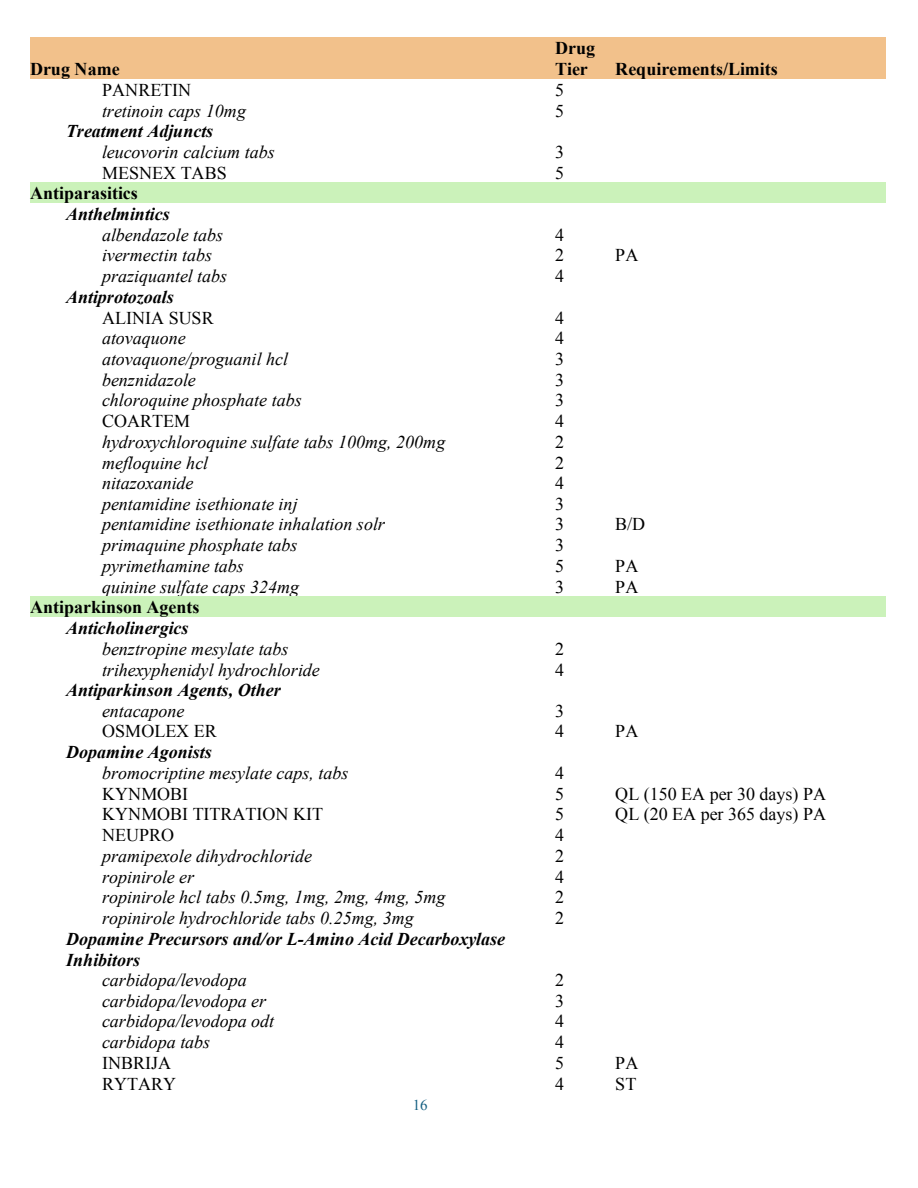
<style>
.page{position:relative;width:918px;height:1188px;background:#fff}
.page>*{position:absolute;margin:0;border:0;box-sizing:border-box;transform-origin:0 0}
.t1{font:italic 18px "Times New Roman";color:#000}
.t2{font:18px "Times New Roman";color:#000}
.t3{font:italic 700 18px/21px "Times New Roman";color:#000}
.t4{font:700 18px/20.7px "Times New Roman";color:#000}
.t5{font:15px "Times New Roman";color:#156082}
</style>
<div class="page">
<div style="left:30px;top:38px;width:525px;height:41px;background:#f2c18b"></div>
<div style="left:555px;top:38px;width:60px;height:20px;background:#f2c18b"></div>
<div style="left:555px;top:58px;width:60px;height:21px;background:#f2c18b"></div>
<div style="left:615px;top:38px;width:270px;height:41px;background:#f2c18b"></div>
<div style="left:30px;top:182px;width:525px;height:21px;background:#cbf2ba"></div>
<div style="left:555px;top:182px;width:60px;height:21px;background:#cbf2ba"></div>
<div style="left:615px;top:182px;width:270px;height:21px;background:#cbf2ba"></div>
<div style="left:30px;top:596px;width:525px;height:21px;background:#cbf2ba"></div>
<div style="left:555px;top:596px;width:60px;height:21px;background:#cbf2ba"></div>
<div style="left:615px;top:596px;width:270px;height:21px;background:#cbf2ba"></div>
<p class="t4" style="left:30px;top:58px;width:91px">Drug Name</p>
<p class="t4" style="left:555px;top:38px;width:42px">Drug<br>Tier</p>
<p class="t4" style="left:615px;top:58px;width:164px">Requirements/Limits</p>
<p class="t2" style="left:102px;top:78px;width:91px">PANRETIN</p>
<p class="t2" style="left:555px;top:78px;width:10px">5</p>
<p class="t1" style="left:102px;top:98px;width:146px">tretinoin caps 10mg</p>
<p class="t2" style="left:555px;top:99px;width:10px">5</p>
<p class="t3" style="left:66px;top:120px;width:149px">Treatment Adjuncts</p>
<p class="t1" style="left:102px;top:140px;width:174px">leucovorin calcium tabs</p>
<p class="t2" style="left:555px;top:140px;width:10px">3</p>
<p class="t2" style="left:102px;top:160px;width:126px">MESNEX TABS</p>
<p class="t2" style="left:555px;top:160px;width:10px">5</p>
<p class="t4" style="left:30px;top:182px;width:109px">Antiparasitics</p>
<p class="t3" style="left:66px;top:203px;width:105px">Anthelmintics</p>
<p class="t1" style="left:102px;top:222px;width:122px">albendazole tabs</p>
<p class="t2" style="left:555px;top:223px;width:10px">4</p>
<p class="t1" style="left:102px;top:243px;width:112px">ivermectin tabs</p>
<p class="t2" style="left:555px;top:243px;width:10px">2</p>
<p class="t2" style="left:615px;top:243px;width:25px">PA</p>
<p class="t1" style="left:102px;top:264px;width:127px">praziquantel tabs</p>
<p class="t2" style="left:555px;top:264px;width:10px">4</p>
<p class="t3" style="left:66px;top:286px;width:109px">Antiprotozoals</p>
<p class="t2" style="left:102px;top:306px;width:113px">ALINIA SUSR</p>
<p class="t2" style="left:555px;top:306px;width:10px">4</p>
<p class="t1" style="left:102px;top:326px;width:85px">atovaquone</p>
<p class="t2" style="left:555px;top:326px;width:10px">4</p>
<p class="t1" style="left:102px;top:347px;width:188px">atovaquone/proguanil hcl</p>
<p class="t2" style="left:555px;top:347px;width:10px">3</p>
<p class="t1" style="left:102px;top:367px;width:95px">benznidazole</p>
<p class="t2" style="left:555px;top:367px;width:10px">3</p>
<p class="t1" style="left:102px;top:388px;width:201px">chloroquine phosphate tabs</p>
<p class="t2" style="left:555px;top:388px;width:10px">3</p>
<p class="t2" style="left:102px;top:409px;width:89px">COARTEM</p>
<p class="t2" style="left:555px;top:409px;width:10px">4</p>
<p class="t1" style="left:102px;top:429px;width:345px">hydroxychloroquine sulfate tabs 100mg, 200mg</p>
<p class="t2" style="left:555px;top:430px;width:10px">2</p>
<p class="t1" style="left:102px;top:450px;width:108px">mefloquine hcl</p>
<p class="t2" style="left:555px;top:450px;width:10px">2</p>
<p class="t1" style="left:102px;top:471px;width:93px">nitazoxanide</p>
<p class="t2" style="left:555px;top:471px;width:10px">4</p>
<p class="t1" style="left:102px;top:491px;width:197px">pentamidine isethionate inj</p>
<p class="t2" style="left:555px;top:492px;width:10px">3</p>
<p class="t1" style="left:102px;top:512px;width:284px">pentamidine isethionate inhalation solr</p>
<p class="t2" style="left:555px;top:512px;width:10px">3</p>
<p class="t2" style="left:615px;top:512px;width:31px">B/D</p>
<p class="t1" style="left:102px;top:533px;width:197px">primaquine phosphate tabs</p>
<p class="t2" style="left:555px;top:533px;width:10px">3</p>
<p class="t1" style="left:102px;top:554px;width:143px">pyrimethamine tabs</p>
<p class="t2" style="left:555px;top:554px;width:10px">5</p>
<p class="t2" style="left:615px;top:554px;width:25px">PA</p>
<p class="t1" style="left:102px;top:574px;width:199px">quinine sulfate caps 324mg</p>
<p class="t2" style="left:555px;top:575px;width:10px">3</p>
<p class="t2" style="left:615px;top:575px;width:25px">PA</p>
<p class="t4" style="left:30px;top:596px;width:171px">Antiparkinson Agents</p>
<p class="t3" style="left:66px;top:617px;width:124px">Anticholinergics</p>
<p class="t1" style="left:102px;top:637px;width:188px">benztropine mesylate tabs</p>
<p class="t2" style="left:555px;top:637px;width:10px">2</p>
<p class="t1" style="left:102px;top:657px;width:219px">trihexyphenidyl hydrochloride</p>
<p class="t2" style="left:555px;top:657px;width:10px">4</p>
<p class="t3" style="left:66px;top:679px;width:216px">Antiparkinson Agents, Other</p>
<p class="t1" style="left:102px;top:698px;width:84px">entacapone</p>
<p class="t2" style="left:555px;top:699px;width:10px">3</p>
<p class="t2" style="left:102px;top:719px;width:116px">OSMOLEX ER</p>
<p class="t2" style="left:555px;top:719px;width:10px">4</p>
<p class="t2" style="left:615px;top:719px;width:25px">PA</p>
<p class="t3" style="left:66px;top:741px;width:147px">Dopamine Agonists</p>
<p class="t1" style="left:102px;top:761px;width:248px">bromocriptine mesylate caps, tabs</p>
<p class="t2" style="left:555px;top:761px;width:10px">4</p>
<p class="t2" style="left:102px;top:782px;width:88px">KYNMOBI</p>
<p class="t2" style="left:555px;top:782px;width:10px">5</p>
<p class="t2" style="left:615px;top:782px;width:212px">QL (150 EA per 30 days) PA</p>
<p class="t2" style="left:102px;top:802px;width:223px">KYNMOBI TITRATION KIT</p>
<p class="t2" style="left:555px;top:802px;width:10px">5</p>
<p class="t2" style="left:615px;top:802px;width:212px">QL (20 EA per 365 days) PA</p>
<p class="t2" style="left:102px;top:823px;width:74px">NEUPRO</p>
<p class="t2" style="left:555px;top:823px;width:10px">4</p>
<p class="t1" style="left:102px;top:844px;width:212px">pramipexole dihydrochloride</p>
<p class="t2" style="left:555px;top:844px;width:10px">2</p>
<p class="t1" style="left:102px;top:864px;width:94px">ropinirole er</p>
<p class="t2" style="left:555px;top:865px;width:10px">4</p>
<p class="t1" style="left:102px;top:885px;width:345px">ropinirole hcl tabs 0.5mg, 1mg, 2mg, 4mg, 5mg</p>
<p class="t2" style="left:555px;top:885px;width:10px">2</p>
<p class="t1" style="left:102px;top:906px;width:313px">ropinirole hydrochloride tabs 0.25mg, 3mg</p>
<p class="t2" style="left:555px;top:906px;width:10px">2</p>
<p class="t3" style="left:66px;top:928px;width:441px">Dopamine Precursors and/or L-Amino Acid Decarboxylase<br>Inhibitors</p>
<p class="t1" style="left:102px;top:968px;width:146px">carbidopa/levodopa</p>
<p class="t2" style="left:555px;top:968px;width:10px">2</p>
<p class="t1" style="left:102px;top:988px;width:166px">carbidopa/levodopa er</p>
<p class="t2" style="left:555px;top:989px;width:10px">3</p>
<p class="t1" style="left:102px;top:1009px;width:174px">carbidopa/levodopa odt</p>
<p class="t2" style="left:555px;top:1009px;width:10px">4</p>
<p class="t1" style="left:102px;top:1030px;width:110px">carbidopa tabs</p>
<p class="t2" style="left:555px;top:1030px;width:10px">4</p>
<p class="t2" style="left:102px;top:1051px;width:71px">INBRIJA</p>
<p class="t2" style="left:555px;top:1051px;width:10px">5</p>
<p class="t2" style="left:615px;top:1051px;width:25px">PA</p>
<p class="t2" style="left:102px;top:1072px;width:76px">RYTARY</p>
<p class="t2" style="left:555px;top:1072px;width:10px">4</p>
<p class="t2" style="left:615px;top:1072px;width:23px">ST</p>
<p class="t5" style="left:413px;top:1095px;width:16px">16</p>
</div>
